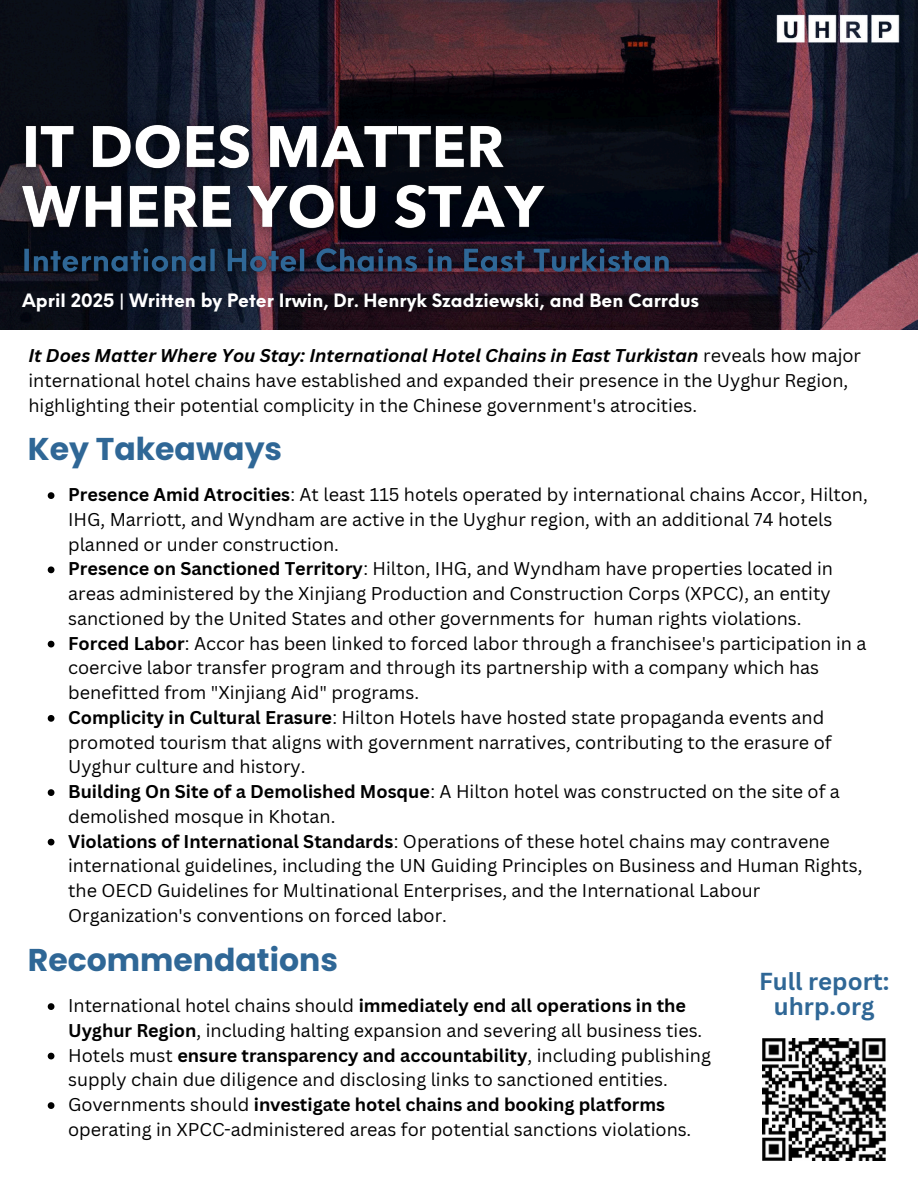
<style>
.page{position:relative;width:918px;height:1188px;background:#fff}
.page>*{position:absolute;margin:0;border:0;box-sizing:border-box;transform-origin:0 0}
.t1{font:700 31.5px "Poppins";color:#2f6796}
.t2{font:700 23.85px/25px "Canva Sans";color:#2f6796;text-align:center}
.t3{font:18px/24.8px "Canva Sans";color:#000}
.t4{font:700 18px "Neue Einstellung";color:#fff}
.s1{font-weight:700;font-style:italic}
.s2{font-weight:700}
</style>
<div class="page">
<img style="left:0;top:0;width:918px;height:329px">
<img style="left:775px;top:14px;width:126px;height:29px">
<img style="left:763px;top:1038px;width:122px;height:123px">
<svg style="left:48px;top:492px;width:6px;height:7px"></svg>
<svg style="left:48px;top:566px;width:6px;height:7px"></svg>
<svg style="left:48px;top:641px;width:6px;height:6px"></svg>
<svg style="left:48px;top:715px;width:6px;height:7px"></svg>
<svg style="left:48px;top:789px;width:6px;height:7px"></svg>
<svg style="left:48px;top:839px;width:6px;height:6px"></svg>
<img style="left:0;top:103px;width:568px;height:151px">
<img style="left:10px;top:233px;width:673px;height:56px">
<svg style="left:48px;top:1003px;width:6px;height:7px"></svg>
<svg style="left:48px;top:1053px;width:6px;height:6px"></svg>
<svg style="left:48px;top:1102px;width:6px;height:7px"></svg>
<p class="t4" style="left:22px;top:284px;width:678px">April 2025 | Written by Peter Irwin, Dr. Henryk Szadziewski, and Ben Carrdus</p>
<p class="t3" style="left:28px;top:343px;width:834px"><span class="s1">It Does Matter Where You Stay: International Hotel Chains in East Turkistan</span> reveals how major international hotel chains have established and expanded their presence in the Uyghur Region, highlighting their potential complicity in the Chinese government's atrocities.</p>
<p class="t1" style="left:28px;top:427px;width:256px">Key Takeaways</p>
<p class="t3" style="left:68px;top:482px;width:801px"><span class="s2">Presence Amid Atrocities</span>: At least 115 hotels operated by international chains Accor, Hilton,<br>IHG, Marriott, and Wyndham are active in the Uyghur region, with an additional 74 hotels planned or under construction.</p>
<h2 class="t3" style="left:68px;top:556px;width:766px"><span class="s2">Presence on Sanctioned Territory</span>: Hilton, IHG, and Wyndham have properties located in areas administered by the Xinjiang Production and Construction Corps (XPCC), an entity sanctioned by the United States and other governments for human rights violations.</h2>
<p class="t3" style="left:68px;top:630px;width:800px"><span class="s2">Forced Labor</span>: Accor has been linked to forced labor through a franchisee's participation in a coercive labor transfer program and through its partnership with a company which has benefitted from "Xinjiang Aid" programs.</p>
<p class="t3" style="left:68px;top:705px;width:765px"><span class="s2">Complicity in Cultural Erasure</span>: Hilton Hotels have hosted state propaganda events and promoted tourism that aligns with government narratives, contributing to the erasure of<br>Uyghur culture and history.</p>
<p class="t3" style="left:68px;top:779px;width:773px"><span class="s2">Building On Site of a Demolished Mosque</span>: A Hilton hotel was constructed on the site of a demolished mosque in Khotan.</p>
<p class="t3" style="left:68px;top:828px;width:796px"><span class="s2">Violations of International Standards</span>: Operations of these hotel chains may contravene international guidelines, including the UN Guiding Principles on Business and Human Rights, the OECD Guidelines for Multinational Enterprises, and the International Labour Organization's conventions on forced labor.</p>
<h2 class="t1" style="left:28px;top:938px;width:312px">Recommendations</h2>
<p class="t3" style="left:68px;top:993px;width:636px">International hotel chains should <span class="s2">immediately end all operations in the<br>Uyghur Region</span>, including halting expansion and severing all business ties.</p>
<h3 class="t3" style="left:68px;top:1042px;width:644px">Hotels must <span class="s2">ensure transparency and accountability</span>, including publishing supply chain due diligence and disclosing links to sanctioned entities.</h3>
<p class="t3" style="left:68px;top:1092px;width:625px">Governments should <span class="s2">investigate hotel chains and booking platforms </span>operating in XPCC-administered areas for potential sanctions violations.</p>
<p class="t2" style="left:759px;top:968px;width:132px">Full report: uhrp.org</p>
</div>
